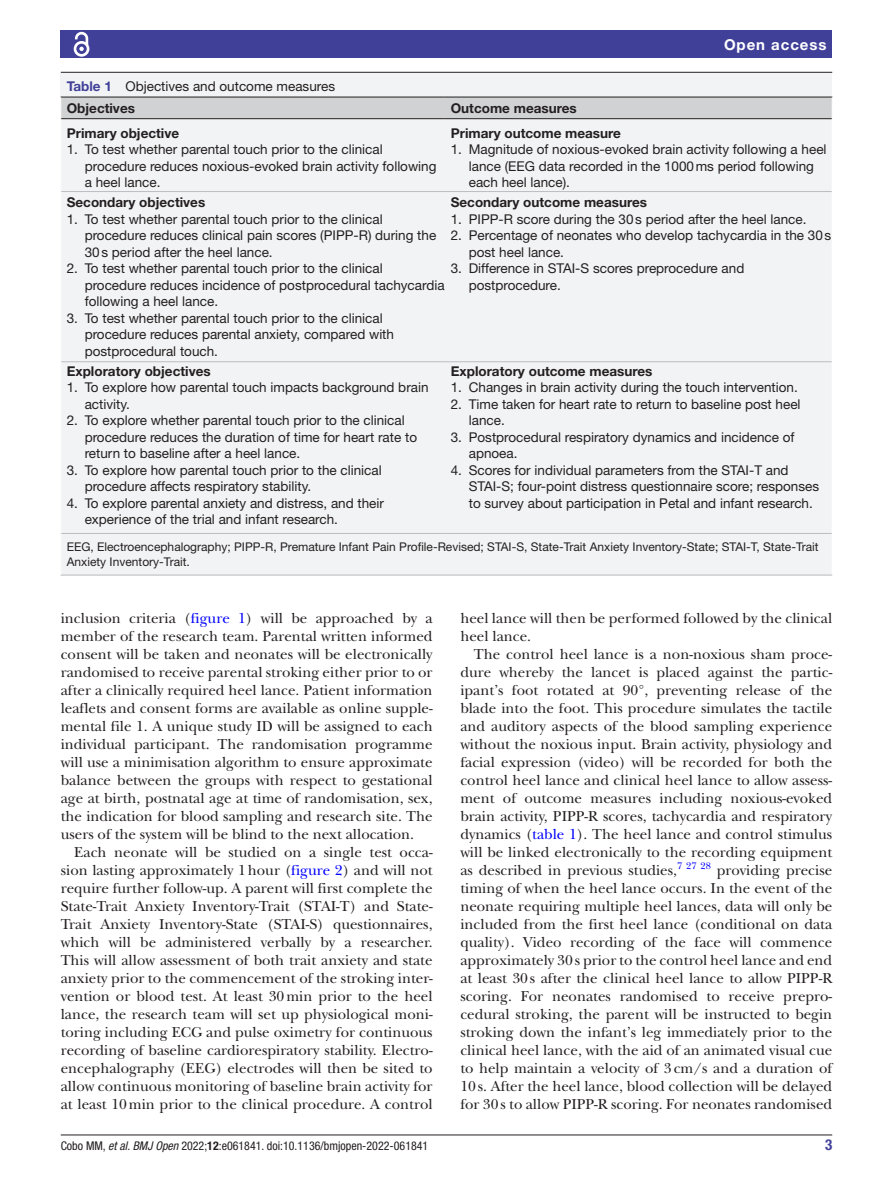
<style>
.page{position:relative;width:893px;height:1191px;background:#fff}
.page>*{position:absolute;margin:0;border:0;box-sizing:border-box;transform-origin:0 0}
.t1{font:15px/18px "New Baskerville";color:#231f20;text-align:justify}
.t2{font:700 15px "Helvetica Neue LT Std";letter-spacing:.065em;color:#fff}
.t3{font:700 condensed 15px "Helvetica Neue LT Std";color:#414099}
.t4{font:13.5px/16.5px "Helvetica Neue LT Std";color:#231f20}
.t5{font:700 13.5px "Helvetica Neue LT Std";color:#231f20}
.t6{font:12px/15px "Helvetica Neue LT Std";color:#231f20}
.t7{font:condensed 12px "Helvetica Neue LT Std";color:#231f20}
.t8{font:9.9px "New Baskerville";color:#00f}
.s1{font-weight:700;color:#414099}
.s2{font-weight:700}
.s3{color:#00f}
.s4{font-style:italic}
</style>
<div class="page">
<hr style="left:61px;top:1134px;width:771px;height:1px;background:#231f20">
<div style="left:61px;top:31px;width:771px;height:27px;background:#414099"></div>
<svg style="left:73px;top:31px;width:17px;height:26px"></svg>
<div style="left:61px;top:73px;width:771px;height:502px;background:#f2f3f4"></div>
<hr style="left:61px;top:72px;width:771px;height:1px;background:#231f20">
<hr style="left:61px;top:191px;width:384px;height:1px;background:#bcbdc0">
<hr style="left:445px;top:191px;width:387px;height:1px;background:#bcbdc0">
<hr style="left:61px;top:361px;width:384px;height:1px;background:#bcbdc0">
<hr style="left:445px;top:361px;width:387px;height:1px;background:#bcbdc0">
<hr style="left:445px;top:533px;width:387px;height:1px;background:#bcbdc0">
<hr style="left:61px;top:533px;width:384px;height:1px;background:#bcbdc0">
<hr style="left:61px;top:575px;width:384px;height:1px;background:#bcbdc0">
<hr style="left:445px;top:575px;width:387px;height:1px;background:#bcbdc0">
<svg style="left:60px;top:97px;width:773px;height:22px"></svg>
<p class="t4" style="left:67px;top:75px;width:270px;line-height:22px"><span class="s1">Table 1</span> Objectives and outcome measures<br><span class="s2">Objectives</span></p>
<p class="t5" style="left:67px;top:124px;width:114px">Primary objective</p>
<p class="t4" style="left:85px;top:141px;width:353px;text-indent:-18px">1. To test whether parental touch prior to the clinical procedure reduces noxious-evoked brain activity following a heel lance.</p>
<p class="t5" style="left:451px;top:99px;width:127px">Outcome measures</p>
<p class="t2" style="left:724px;top:35px;width:104px">Open access</p>
<p class="t5" style="left:451px;top:124px;width:172px">Primary outcome measure</p>
<p class="t4" style="left:469px;top:141px;width:359px;text-indent:-18px">1. Magnitude of noxious-evoked brain activity following a heel lance (EEG data recorded in the 1000ms period following each heel lance).</p>
<p class="t5" style="left:451px;top:194px;width:198px">Secondary outcome measures</p>
<p class="t4" style="left:451px;top:210px;width:357px">1. PIPP-R score during the 30s period after the heel lance.</p>
<p class="t4" style="left:469px;top:227px;width:364px;text-indent:-18px">2. Percentage of neonates who develop tachycardia in the 30s post heel lance.</p>
<p class="t4" style="left:469px;top:260px;width:277px;text-indent:-18px">3. Difference in STAI-S scores preprocedure and postprocedure.</p>
<p class="t5" style="left:67px;top:194px;width:140px">Secondary objectives</p>
<p class="t4" style="left:85px;top:210px;width:353px;text-indent:-18px">1. To test whether parental touch prior to the clinical procedure reduces clinical pain scores (PIPP-R) during the<br>30s period after the heel lance.</p>
<p class="t4" style="left:85px;top:260px;width:361px;text-indent:-18px">2. To test whether parental touch prior to the clinical procedure reduces incidence of postprocedural tachycardia following a heel lance.</p>
<p class="t4" style="left:85px;top:309px;width:311px;text-indent:-18px">3. To test whether parental touch prior to the clinical procedure reduces parental anxiety, compared with postprocedural touch.</p>
<p class="t5" style="left:451px;top:363px;width:203px">Exploratory outcome measures</p>
<p class="t4" style="left:451px;top:379px;width:349px">1. Changes in brain activity during the touch intervention.</p>
<p class="t4" style="left:469px;top:395px;width:333px;text-indent:-18px">2. Time taken for heart rate to return to baseline post heel lance.</p>
<p class="t4" style="left:469px;top:428px;width:327px;text-indent:-18px">3. Postprocedural respiratory dynamics and incidence of apnoea.</p>
<p class="t4" style="left:469px;top:461px;width:352px;text-indent:-18px">4. Scores for individual parameters from the STAI-T and<br>STAI-S; four-point distress questionnaire score; responses to survey about participation in Petal and infant research.</p>
<p class="t6" style="left:67px;top:539px;width:753px">EEG, Electroencephalography; PIPP-R, Premature Infant Pain Profile-Revised; STAI-S, State-Trait Anxiety Inventory-State; STAI-T, State-Trait<br>Anxiety Inventory-Trait.</p>
<p class="t5" style="left:67px;top:363px;width:145px">Exploratory objectives</p>
<p class="t4" style="left:85px;top:379px;width:345px;text-indent:-18px">1. To explore how parental touch impacts background brain activity.</p>
<p class="t4" style="left:85px;top:412px;width:334px;text-indent:-18px">2. To explore whether parental touch prior to the clinical procedure reduces the duration of time for heart rate to return to baseline after a heel lance.</p>
<p class="t4" style="left:85px;top:461px;width:299px;text-indent:-18px">3. To explore how parental touch prior to the clinical procedure affects respiratory stability.</p>
<p class="t4" style="left:85px;top:494px;width:301px;text-indent:-18px">4. To explore parental anxiety and distress, and their experience of the trial and infant research.</p>
<p class="t1" style="left:61px;top:609px;width:373px">inclusion criteria (<span class="s3">figure 1</span>) will be approached by a member of the research team. Parental written informed consent will be taken and neonates will be electronically randomised to receive parental stroking either prior to or after a clinically required heel lance. Patient information leaflets and consent forms are available as online supple&shy;mental file 1. A unique study ID will be assigned to each individual participant. The randomisation programme will use a minimisation algorithm to ensure approximate balance between the groups with respect to gestational age at birth, postnatal age at time of randomisation, sex, the indication for blood sampling and research site. The users of the system will be blind to the next allocation.</p>
<p class="t1" style="left:61px;top:843px;width:373px;text-indent:14px">Each neonate will be studied on a single test occa&shy;sion lasting approximately 1hour (<span class="s3">figure 2</span>) and will not require further follow-up. A parent will first complete the State-Trait Anxiety Inventory-Trait (STAI-T) and State-Trait Anxiety Inventory-State (STAI-S) questionnaires, which will be administered verbally by a researcher.<br>This will allow assessment of both trait anxiety and state anxiety prior to the commencement of the stroking inter&shy;vention or blood test. At least 30min prior to the heel lance, the research team will set up physiological moni&shy;toring including ECG and pulse oximetry for continuous recording of baseline cardiorespiratory stability. Electro&shy;encephalography (EEG) electrodes will then be sited to allow continuous monitoring of baseline brain activity for at least 10min prior to the clinical procedure. A control</p>
<p class="t1" style="left:460px;top:609px;width:373px">heel lance will then be performed followed by the clinical heel lance.</p>
<p class="t1" style="left:460px;top:645px;width:373px;text-indent:13px">The control heel lance is a non-noxious sham proce&shy;dure whereby the lancet is placed against the partic&shy;ipant’s foot rotated at 90°, preventing release of the blade into the foot. This procedure simulates the tactile and auditory aspects of the blood sampling experience without the noxious input. Brain activity, physiology and facial expression (video) will be recorded for both the control heel lance and clinical heel lance to allow assess&shy;ment of outcome measures including noxious-evoked brain activity, PIPP-R scores, tachycardia and respiratory dynamics (<span class="s3">table 1</span>). The heel lance and control stimulus will be linked electronically to the recording equipment as described in previous studies,</p>
<p class="t8" style="left:677px;top:859px;width:35px">7 27 28</p>
<p class="t1" style="left:460px;top:861px;width:373px;text-indent:256px">providing precise timing of when the heel lance occurs. In the event of the neonate requiring multiple heel lances, data will only be included from the first heel lance (conditional on data quality). Video recording of the face will commence approximately 30s prior to the control heel lance and end at least 30s after the clinical heel lance to allow PIPP-R scoring. For neonates randomised to receive prepro&shy;cedural stroking, the parent will be instructed to begin stroking down the infant’s leg immediately prior to the clinical heel lance, with the aid of an animated visual cue to help maintain a velocity of 3cm/s and a duration of 10s. After the heel lance, blood collection will be delayed for 30s to allow PIPP-R scoring. For neonates randomised</p>
<p class="t7" style="left:61px;top:1138px;width:369px">Cobo MM, <span class="s4">et al</span>. <span class="s4">BMJ Open</span> 2022;<span class="s2">12</span>:e061841. doi:10.1136/bmjopen-2022-061841</p>
<p class="t3" style="left:825px;top:1135px;width:9px">3</p>
</div>
